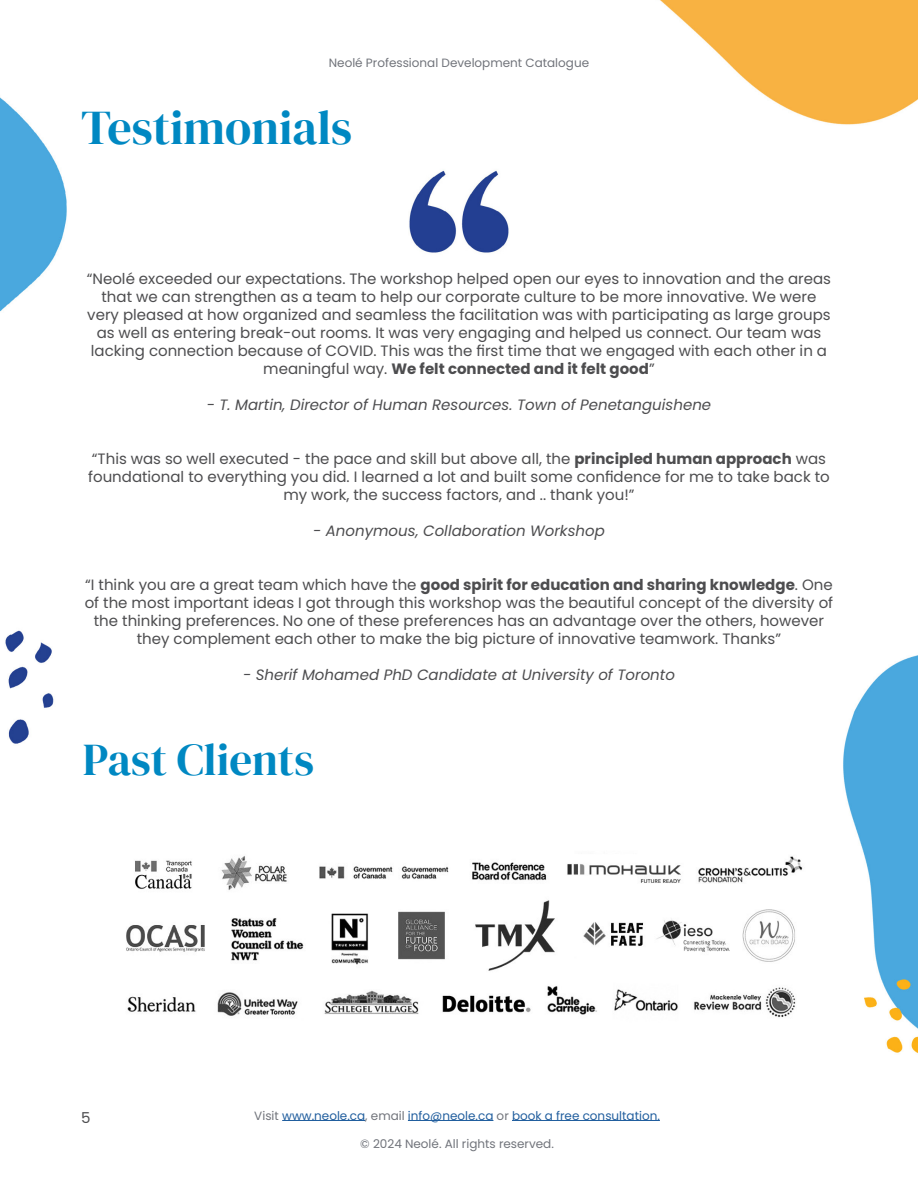
<style>
.page{position:relative;width:918px;height:1188px;background:#fff}
.page>*{position:absolute;margin:0;border:0;box-sizing:border-box;transform-origin:0 0}
.t1{font:48px "DM Serif Display";color:#0088c2}
.t2{font:45px "DM Serif Display";color:#0088c2}
.t3{font:15px/18px "Poppins";color:#4d4d4f;text-align:center}
.t4{font:italic 15px "Poppins";color:#4d4d4f}
.t5{font:12px "Poppins";color:#71747b}
.t6{font:12px "Poppins";color:#215e9e}
.s1{font-weight:700}
.s2{color:#71747b}
</style>
<div class="page">
<hr style="left:282px;top:1120px;width:83px;height:1px;background:#215e9e">
<hr style="left:408px;top:1120px;width:85px;height:1px;background:#215e9e">
<hr style="left:512px;top:1120px;width:148px;height:1px;background:#215e9e">
<img style="left:0;top:0;width:918px;height:1053px">
<img style="left:92px;top:805px;width:734px;height:248px">
<img style="left:408px;top:161px;width:102px;height:101px">
<p class="t5" style="left:329px;top:56px;width:262px">Neolé Professional Development Catalogue</p>
<h1 class="t1" style="left:81px;top:100px;width:273px">Testimonials</h1>
<p class="t3" style="left:87px;top:270px;width:746px">“Neolé exceeded our expectations. The workshop helped open our eyes to innovation and the areas that we can strengthen as a team to help our corporate culture to be more innovative. We were very pleased at how organized and seamless the facilitation was with participating as large groups as well as entering break-out rooms. It was very engaging and helped us connect. Our team was lacking connection because of COVID. This was the first time that we engaged with each other in a meaningful way. <span class="s1">We felt connected and it felt good</span>”</p>
<p class="t4" style="left:207px;top:396px;width:506px">- T. Martin, Director of Human Resources. Town of Penetanguishene</p>
<p class="t3" style="left:88px;top:450px;width:743px">“This was so well executed - the pace and skill but above all, the <span class="s1">principled human approach</span> was foundational to everything you did. I learned a lot and built some confidence for me to take back to my work, the success factors, and .. thank you!”</p>
<p class="t4" style="left:313px;top:522px;width:293px">- Anonymous, Collaboration Workshop</p>
<p class="t3" style="left:85px;top:576px;width:750px">“I think you are a great team which have the <span class="s1">good spirit for education and sharing knowledge</span>. One of the most important ideas I got through this workshop was the beautiful concept of the diversity of the thinking preferences. No one of these preferences has an advantage over the others, however they complement each other to make the big picture of innovative teamwork. Thanks”</p>
<p class="t4" style="left:243px;top:666px;width:433px">- Sherif Mohamed PhD Candidate at University of Toronto</p>
<h2 class="t2" style="left:83px;top:734px;width:233px">Past Clients</h2>
<p class="t3" style="left:81px;top:1109px;width:11px">5</p>
<p class="t6" style="left:254px;top:1108px;width:407px"><span class="s2">Visit</span> www.neole.ca<span class="s2">, email</span> info@neole.ca <span class="s2">or</span> book a free consultation.</p>
<p class="t5" style="left:360px;top:1137px;width:195px">©️ 2024 Neolé. All rights reserved.</p>
</div>
